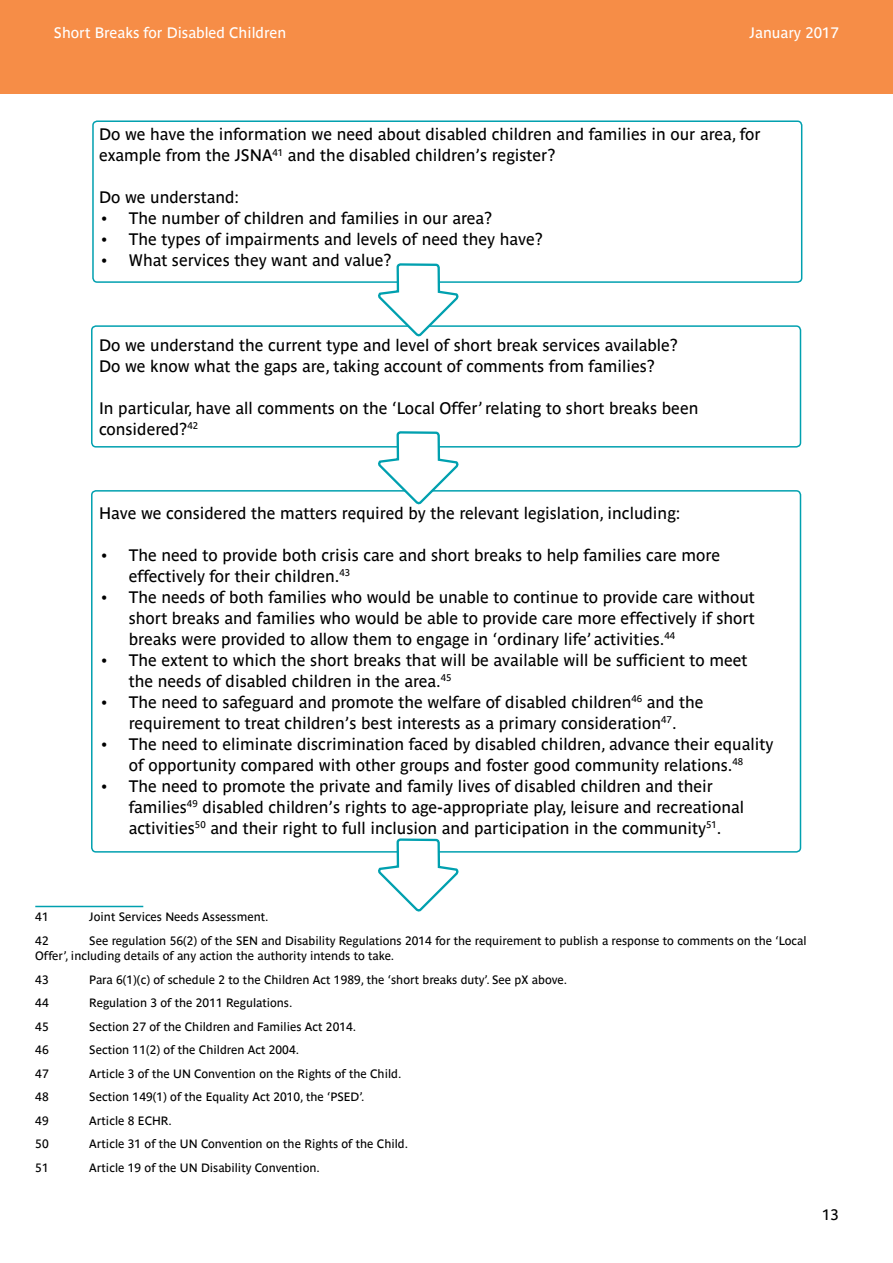
<style>
.page{position:relative;width:893px;height:1263px;background:#fff}
.page>*{position:absolute;margin:0;border:0;box-sizing:border-box;transform-origin:0 0}
.t1{font:16.5px/21px "Parisine Std";color:#000}
.t2{font:15px "Parisine Std";color:#fff}
.t3{font:15px "Parisine Std";color:#000}
.t4{font:12px/15px "Parisine Std";color:#000}
</style>
<div class="page">
<div style="left:91px;top:490px;width:710px;height:363px;border:2px solid #00a0af;border-radius:4px"></div>
<div style="left:91px;top:325px;width:710px;height:123px;border:2px solid #00a0af;border-radius:4px"></div>
<div style="left:92px;top:120px;width:710px;height:163px;border:2px solid #00a0af;border-radius:4px"></div>
<hr style="left:35px;top:906px;width:108px;height:1px;background:#00a0af">
<svg style="left:378px;top:120px;width:82px;height:792px"></svg>
<div style="left:0;top:0;width:893px;height:94px;background:#f68d47"></div>
<p class="t2" style="left:54px;top:24px;width:234px">Short Breaks for Disabled Children</p>
<p class="t2" style="left:750px;top:24px;width:91px">January 2017</p>
<p class="t1" style="left:99px;top:124px;width:663px">Do we have the information we need about disabled children and families in our area, for example from the JSNA<sup>41</sup> and the disabled children’s register?</p>
<p class="t1" style="left:99px;top:187px;width:142px">Do we understand:</p>
<p class="t1" style="left:102px;top:208px;width:392px">• The number of children and families in our area?</p>
<p class="t1" style="left:102px;top:229px;width:443px">• The types of impairments and levels of need they have?</p>
<p class="t1" style="left:102px;top:250px;width:291px">• What services they want and value?</p>
<p class="t1" style="left:99px;top:334px;width:580px">Do we understand the current type and level of short break services available?<br>Do we know what the gaps are, taking account of comments from families?</p>
<p class="t1" style="left:99px;top:397px;width:601px">In particular, have all comments on the ‘Local Offer’ relating to short breaks been considered?<sup>42</sup></p>
<p class="t1" style="left:99px;top:502px;width:583px">Have we considered the matters required by the relevant legislation, including:</p>
<p class="t1" style="left:129px;top:544px;width:593px;text-indent:-27px">• The need to provide both crisis care and short breaks to help families care more effectively for their children.<sup>43</sup></p>
<p class="t1" style="left:129px;top:586px;width:628px;text-align:justify;text-indent:-27px">• The needs of both families who would be unable to continue to provide care without short breaks and families who would be able to provide care more effectively if short breaks were provided to allow them to engage in ‘ordinary life’ activities.<sup>44</sup></p>
<p class="t1" style="left:129px;top:649px;width:620px;text-indent:-27px">• The extent to which the short breaks that will be available will be sufficient to meet the needs of disabled children in the area.<sup>45</sup></p>
<p class="t1" style="left:102px;top:691px;width:603px;text-align:center">• The need to safeguard and promote the welfare of disabled children<sup>46</sup> and the requirement to treat children’s best interests as a primary consideration<sup>47</sup>.</p>
<p class="t1" style="left:102px;top:733px;width:673px;text-align:center">• The need to eliminate discrimination faced by disabled children, advance their equality of opportunity compared with other groups and foster good community relations.<sup>48</sup></p>
<p class="t1" style="left:129px;top:775px;width:617px;text-indent:-27px">• The need to promote the private and family lives of disabled children and their families<sup>49</sup> disabled children’s rights to age-appropriate play, leisure and recreational activities<sup>50</sup> and their right to full inclusion and participation in the community<sup>51</sup>.</p>
<p class="t4" style="left:35px;top:910px;width:15px">41</p>
<p class="t4" style="left:89px;top:910px;width:181px">Joint Services Needs Assessment.</p>
<p class="t4" style="left:35px;top:933px;width:15px">42</p>
<p class="t4" style="left:35px;top:933px;width:773px;text-indent:54px">See regulation 56(2) of the SEN and Disability Regulations 2014 for the requirement to publish a response to comments on the ‘Local<br>Offer’, including details of any action the authority intends to take.</p>
<p class="t4" style="left:35px;top:972px;width:15px">43</p>
<p class="t4" style="left:89px;top:972px;width:479px">Para 6(1)(c) of schedule 2 to the Children Act 1989, the ‘short breaks duty’. See pX above.</p>
<p class="t4" style="left:35px;top:995px;width:15px">44</p>
<p class="t4" style="left:89px;top:995px;width:205px">Regulation 3 of the 2011 Regulations.</p>
<p class="t4" style="left:35px;top:1019px;width:15px">45</p>
<p class="t4" style="left:89px;top:1019px;width:268px">Section 27 of the Children and Families Act 2014.</p>
<p class="t4" style="left:35px;top:1042px;width:15px">46</p>
<p class="t4" style="left:89px;top:1042px;width:211px">Section 11(2) of the Children Act 2004.</p>
<p class="t4" style="left:35px;top:1066px;width:15px">47</p>
<p class="t4" style="left:89px;top:1066px;width:314px">Article 3 of the UN Convention on the Rights of the Child.</p>
<p class="t4" style="left:35px;top:1089px;width:15px">48</p>
<p class="t4" style="left:89px;top:1089px;width:277px">Section 149(1) of the Equality Act 2010, the ‘PSED’.</p>
<p class="t4" style="left:35px;top:1113px;width:15px">49</p>
<p class="t4" style="left:89px;top:1113px;width:84px">Article 8 ECHR.</p>
<p class="t4" style="left:35px;top:1136px;width:15px">50</p>
<p class="t4" style="left:89px;top:1136px;width:320px">Article 31 of the UN Convention on the Rights of the Child.</p>
<p class="t4" style="left:35px;top:1160px;width:15px">51</p>
<p class="t4" style="left:89px;top:1160px;width:232px">Article 19 of the UN Disability Convention.</p>
<p class="t3" style="left:822px;top:1206px;width:18px">13</p>
</div>
